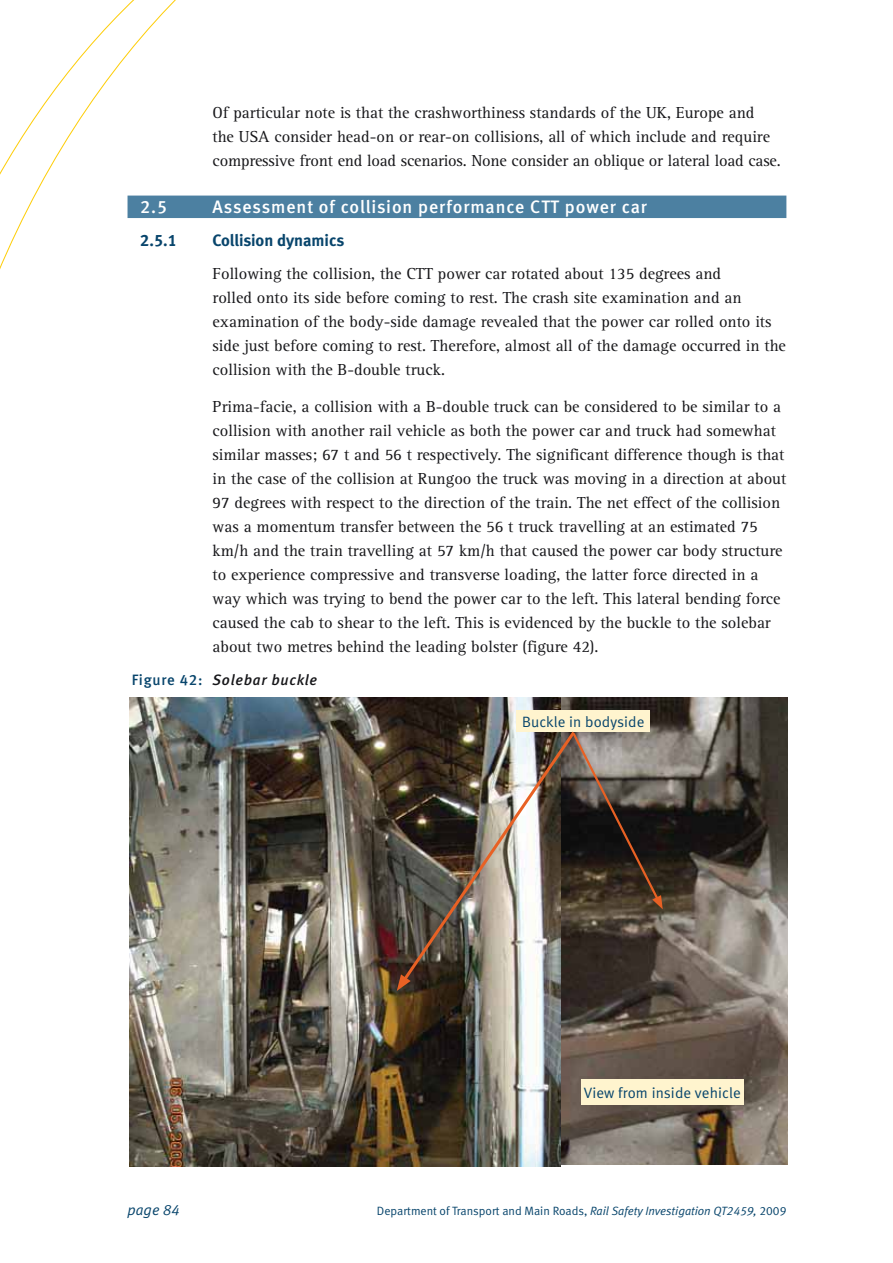
<style>
.page{position:relative;width:893px;height:1263px;background:#fff}
.page>*{position:absolute;margin:0;border:0;box-sizing:border-box;transform-origin:0 0}
.t1{font:18px "Meta Medium LF";letter-spacing:.05em;color:#fff}
.t2{font:16.5px/24px "Rotis Serif";color:#161619}
.t3{font:16.5px "Meta Bold LF";letter-spacing:-.005em;color:#08456c}
.t4{font:15px "Meta Normal LF";letter-spacing:.01em;color:#08456c}
.t5{font:italic 15px "Meta Medium LF";letter-spacing:.05em;color:#161619}
.t6{font:italic 15px "Meta Normal LF";color:#08456c}
.t7{font:12px "Meta Normal LF";color:#08456c}
.s1{font-style:normal;color:#08456c}
.s2{font-style:italic}
</style>
<div class="page">
<svg style="left:0;top:0;width:318px;height:269px"></svg>
<div style="left:128px;top:196px;width:658px;height:22px;background:#4c80a1"></div>
<img style="left:561px;top:697px;width:227px;height:468px">
<img style="left:129px;top:697px;width:432px;height:469px">
<div style="left:517px;top:710px;width:133px;height:21px;background:#fff4ce"></div>
<div style="left:581px;top:1080px;width:163px;height:25px;background:#fff4ce"></div>
<img style="left:398px;top:728px;width:180px;height:259px">
<svg style="left:397px;top:974px;width:14px;height:17px"></svg>
<svg style="left:571px;top:731px;width:92px;height:178px;background:#50463e"></svg>
<p class="t2" style="left:213px;top:102px;width:570px">Of particular note is that the crashworthiness standards of the UK, Europe and<br>the USA consider head-on or rear-on collisions, all of which include and require compressive front end load scenarios. None consider an oblique or lateral load case.</p>
<p class="t1" style="left:140px;top:200px;width:28px">2.5</p>
<p class="t1" style="left:212px;top:200px;width:436px">Assessment of collision performance CTT power car</p>
<p class="t3" style="left:140px;top:234px;width:38px">2.5.1</p>
<p class="t3" style="left:213px;top:234px;width:133px">Collision dynamics</p>
<p class="t2" style="left:213px;top:263px;width:575px">Following the collision, the CTT power car rotated about 135 degrees and<br>rolled onto its side before coming to rest. The crash site examination and an examination of the body-side damage revealed that the power car rolled onto its side just before coming to rest. Therefore, almost all of the damage occurred in the collision with the B-double truck.</p>
<p class="t2" style="left:213px;top:396px;width:575px">Prima-facie, a collision with a B-double truck can be considered to be similar to a collision with another rail vehicle as both the power car and truck had somewhat similar masses; 67 t and 56 t respectively. The significant difference though is that in the case of the collision at Rungoo the truck was moving in a direction at about 97 degrees with respect to the direction of the train. The net effect of the collision was a momentum transfer between the 56 t truck travelling at an estimated 75 km/h and the train travelling at 57 km/h that caused the power car body structure to experience compressive and transverse loading, the latter force directed in a way which was trying to bend the power car to the left. This lateral bending force caused the cab to shear to the left. This is evidenced by the buckle to the solebar about two metres behind the leading bolster (figure 42).</p>
<p class="t5" style="left:132px;top:674px;width:187px"><span class="s1">Figure 42:</span> Solebar buckle</p>
<p class="t4" style="left:522px;top:716px;width:124px">Buckle in bodyside</p>
<p class="t4" style="left:584px;top:1088px;width:158px">View from inside vehicle</p>
<p class="t6" style="left:128px;top:1204px;width:54px">page 84</p>
<p class="t7" style="left:377px;top:1206px;width:411px">Department of Transport and Main Roads, <span class="s2">Rail Safety Investigation QT2459,</span> 2009</p>
</div>
